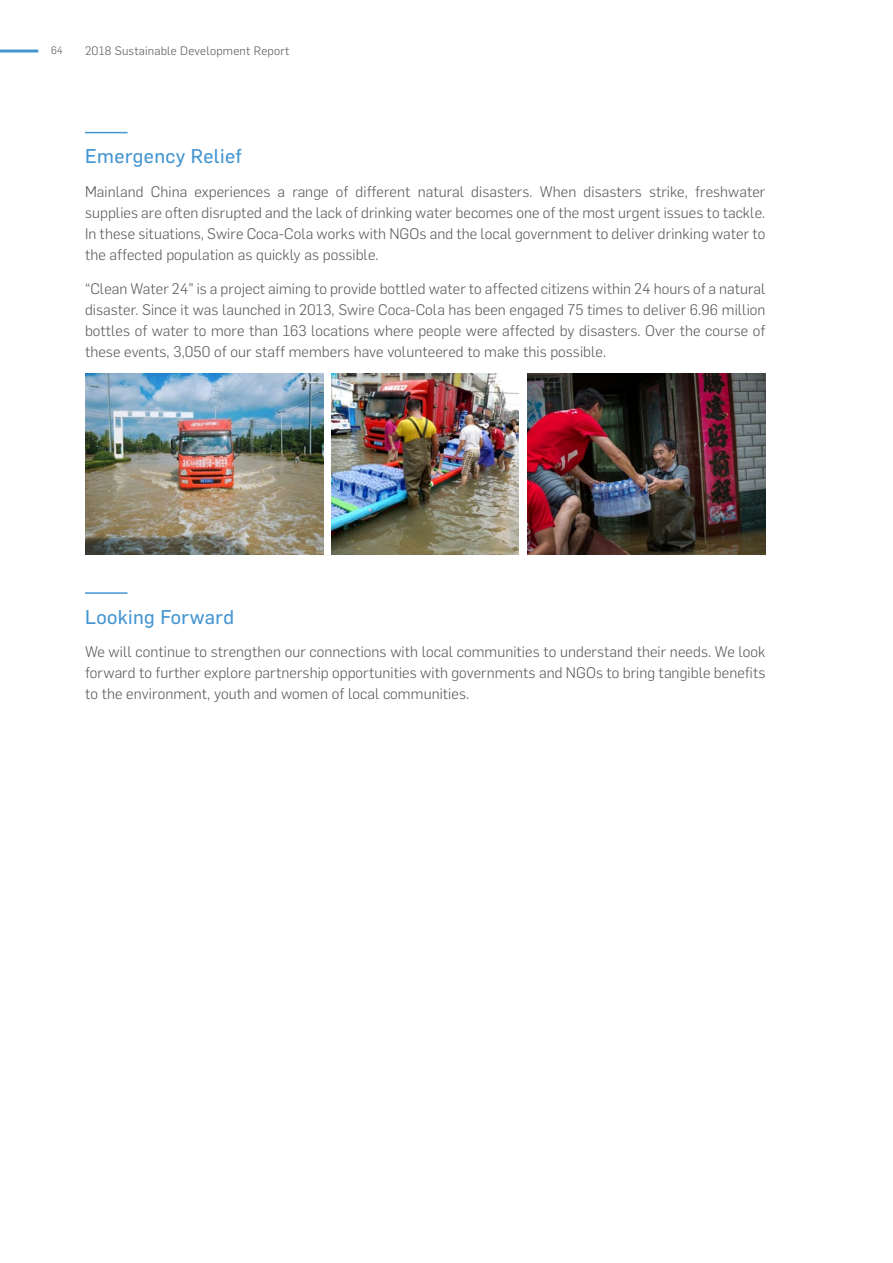
<style>
.page{position:relative;width:893px;height:1263px;background:#fff}
.page>*{position:absolute;margin:0;border:0;box-sizing:border-box;transform-origin:0 0}
.Head_1--_E{font:19.5px "Flama Basic";letter-spacing:.02em;color:#4495d1}
.Text_E{font:300 15px/21px "Flama";letter-spacing:.005em;color:#58595b;text-align:justify}
.t1{font:300 12px "Flama";letter-spacing:.02em;color:#58595b}
.t2{font:300 10.5px "Flama";color:#58595b}
</style>
<div class="page">
<hr style="left:0;top:50px;width:38px;height:3px;background:#4495d1">
<hr style="left:85px;top:132px;width:43px;height:1px;background:#4495d1">
<hr style="left:85px;top:592px;width:43px;height:2px;background:#4495d1">
<img style="left:85px;top:374px;width:238px;height:180px">
<img style="left:527px;top:374px;width:238px;height:180px">
<img style="left:332px;top:374px;width:187px;height:180px">
<p class="t2" style="left:51px;top:44px;width:13px">64</p>
<p class="t1" style="left:85px;top:42px;width:206px">2018 Sustainable Development Report</p>
<p class="Head_1--_E" style="left:85px;top:143px;width:158px">Emergency Relief</p>
<p class="Text_E" style="left:85px;top:180px;width:682px">Mainland China experiences a range of different natural disasters. When disasters strike, freshwater supplies are often disrupted and the lack of drinking water becomes one of the most urgent issues to tackle.<br>In these situations, Swire Coca-Cola works with NGOs and the local government to deliver drinking water to the affected population as quickly as possible.</p>
<p class="Text_E" style="left:85px;top:277px;width:682px">“Clean Water 24” is a project aiming to provide bottled water to affected citizens within 24 hours of a natural disaster. Since it was launched in 2013, Swire Coca-Cola has been engaged 75 times to deliver 6.96 million bottles of water to more than 163 locations where people were affected by disasters. Over the course of these events, 3,050 of our staff members have volunteered to make this possible.</p>
<p class="Head_1--_E" style="left:85px;top:603px;width:151px">Looking Forward</p>
<p class="Text_E" style="left:85px;top:641px;width:682px">We will continue to strengthen our connections with local communities to understand their needs. We look forward to further explore partnership opportunities with governments and NGOs to bring tangible benefits to the environment, youth and women of local communities.</p>
</div>
